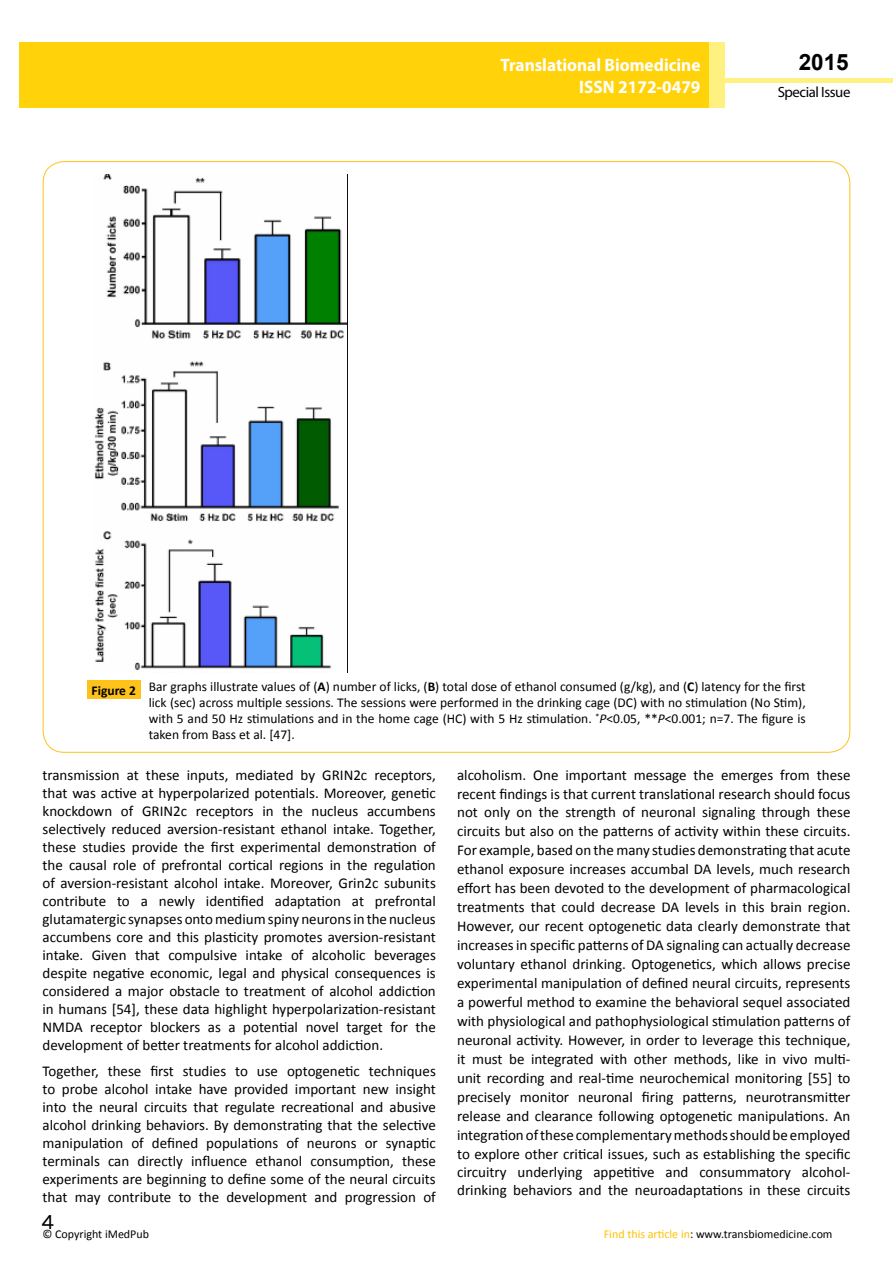
<style>
.page{position:relative;width:893px;height:1263px;background:#fff}
.page>*{position:absolute;margin:0;border:0;box-sizing:border-box;transform-origin:0 0}
.t1{font:700 22.5px "Arial";color:#000}
.t2{font:700 18px/21.6px "Myriad Pro";color:#fff;text-align:right;scale:.96 1}
.t3{font:15px/18px "Calibri";color:#000;text-align:justify}
.t4{font:14.85px "Myriad Pro";letter-spacing:-.03em;color:#000}
.t5{font:13.5px/16.2px "Calibri";color:#000;text-align:justify}
.t6{font:700 13.5px "Calibri";color:#000}
.t7{font:12px "Calibri";color:#000}
.s1{font-weight:700}
.s2{font-style:italic}
.s3{color:#ffc000}
</style>
<div class="page">
<hr style="left:725px;top:78px;width:168px;height:4px;background:#fff180">
<div style="left:19px;top:42px;width:690px;height:66px;background:#ffd20a"></div>
<div style="left:709px;top:42px;width:16px;height:66px;background:#fff180"></div>
<svg style="left:95px;top:175px;width:252px;height:495px"></svg>
<div style="left:87px;top:680px;width:53px;height:19px;background:#ffc21a"></div>
<p class="t2" style="left:517px;top:53px;width:198px">ARCHIVOS DE MEDICINA<br>ISSN 1698-9465</p>
<h1 class="t1" style="left:799px;top:47px;width:52px">2015</h1>
<p class="t2" style="left:501px;top:54px;width:210px">Translational Biomedicine<br>ISSN 2172-0479</p>
<p class="t4" style="left:778px;top:83px;width:74px">Special Issue</p>
<p class="t6" style="left:91px;top:682px;width:46px">Figure 2</p>
<p class="t5" style="left:149px;top:678px;width:658px">Bar graphs illustrate values of (<span class="s1">A</span>) number of licks, (<span class="s1">B</span>) total dose of ethanol consumed (g/kg), and (<span class="s1">C</span>) latency for the first lick (sec) across multiple sessions. The sessions were performed in the drinking cage (DC) with no stimulation (No Stim), with 5 and 50 Hz stimulations and in the home cage (HC) with 5 Hz stimulation. <sup>*</sup><span class="s2">P</span>&lt;0.05, **<span class="s2">P</span>&lt;0.001; n=7. The figure is taken from Bass et al. [47].</p>
<p class="t3" style="left:43px;top:766px;width:395px">transmission at these inputs, mediated by GRIN2c receptors, that was active at hyperpolarized potentials. Moreover, genetic knockdown of GRIN2c receptors in the nucleus accumbens selectively reduced aversion-resistant ethanol intake. Together, these studies provide the first experimental demonstration of the causal role of prefrontal cortical regions in the regulation of aversion-resistant alcohol intake. Moreover, Grin2c subunits contribute to a newly identified adaptation at prefrontal glutamatergic synapses onto medium spiny neurons in the nucleus accumbens core and this plasticity promotes aversion-resistant intake. Given that compulsive intake of alcoholic beverages despite negative economic, legal and physical consequences is considered a major obstacle to treatment of alcohol addiction in humans [54], these data highlight hyperpolarization-resistant NMDA receptor blockers as a potential novel target for the development of better treatments for alcohol addiction.</p>
<p class="t3" style="left:43px;top:1062px;width:395px">Together, these first studies to use optogenetic techniques to probe alcohol intake have provided important new insight into the neural circuits that regulate recreational and abusive alcohol drinking behaviors. By demonstrating that the selective manipulation of defined populations of neurons or synaptic terminals can directly influence ethanol consumption, these experiments are beginning to define some of the neural circuits that may contribute to the development and progression of</p>
<p class="t7" style="left:41px;top:1227px;width:109px"><sup>4</sup>© Copyright iMedPub</p>
<p class="t3" style="left:457px;top:765px;width:395px;line-height:18.9px">alcoholism. One important message the emerges from these recent findings is that current translational research should focus not only on the strength of neuronal signaling through these circuits but also on the patterns of activity within these circuits.<br>For example, based on the many studies demonstrating that acute ethanol exposure increases accumbal DA levels, much research effort has been devoted to the development of pharmacological treatments that could decrease DA levels in this brain region.<br>However, our recent optogenetic data clearly demonstrate that increases in specific patterns of DA signaling can actually decrease voluntary ethanol drinking. Optogenetics, which allows precise experimental manipulation of defined neural circuits, represents a powerful method to examine the behavioral sequel associated with physiological and pathophysiological stimulation patterns of neuronal activity. However, in order to leverage this technique, it must be integrated with other methods, like in vivo multi&shy;unit recording and real-time neurochemical monitoring [55] to precisely monitor neuronal firing patterns, neurotransmitter release and clearance following optogenetic manipulations. An integration of these complementary methods should be employed to explore other critical issues, such as establishing the specific circuitry underlying appetitive and consummatory alcohol&shy;drinking behaviors and the neuroadaptations in these circuits</p>
<p class="t7" style="left:604px;top:1227px;width:230px"><span class="s3">Find this article in</span>: www.transbiomedicine.com</p>
</div>
